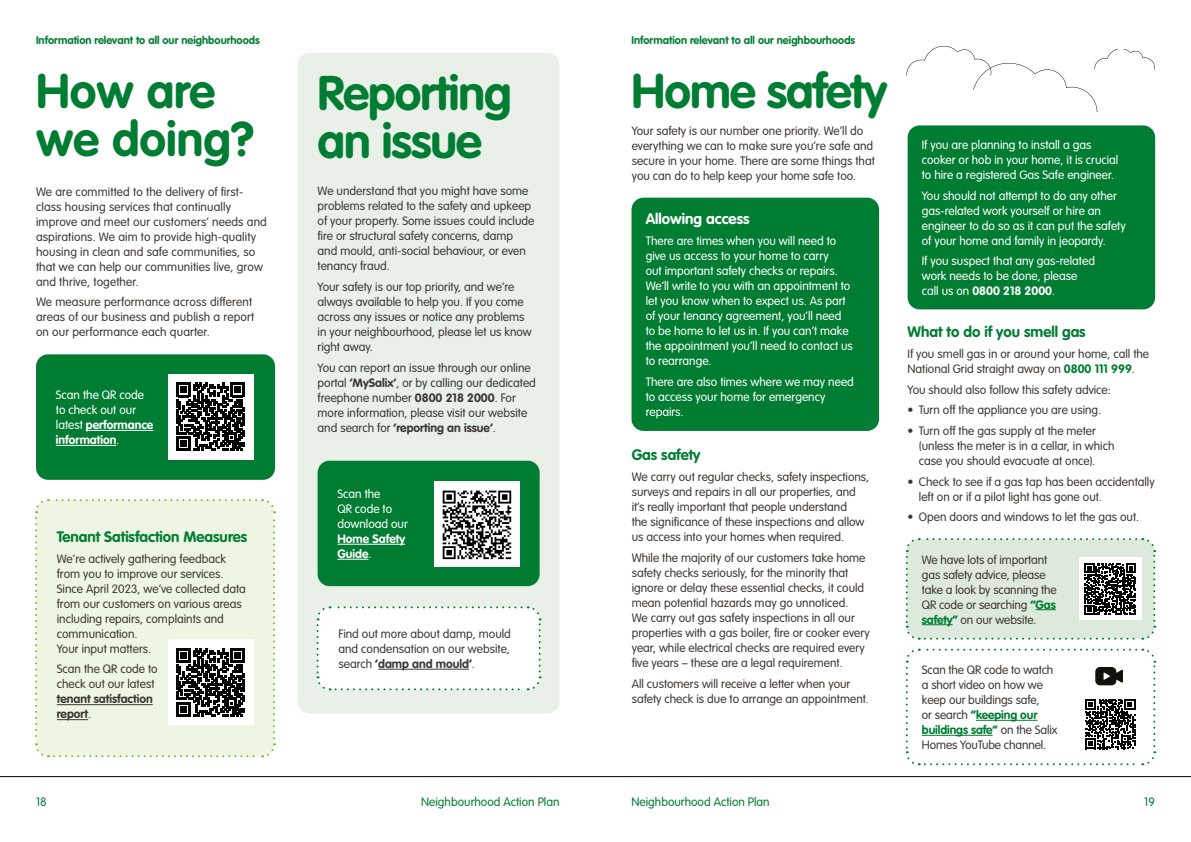
<style>
.page{position:relative;width:1191px;height:842px;background:#fff}
.page>*{position:absolute;margin:0;border:0;box-sizing:border-box;transform-origin:0 0}
.t1{font:700 48px/48px "VAG Rounded Std";letter-spacing:-.02em;color:#007d32}
.t2{font:700 48px/48px "VAG Rounded Std";color:#007d32}
.t3{font:700 15px "VAG Rounded Std";color:#007d32}
.t4{font:700 15px "VAG Rounded Std";color:#fff}
.t5{font:300 12px/15px "VAG Rounded Std";color:#3c3835}
.t6{font:300 12px/15px "VAG Rounded Std";color:#fff}
.t7{font:300 12px "VAG Rounded Std";color:#007d32}
.t8{font:700 12px/15px "VAG Rounded Std";color:#3c3835}
.t9{font:700 12px/15px "VAG Rounded Std";color:#fff}
.t10{font:700 11px "VAG Rounded Std";color:#007d32}
.s1{font-weight:700}
.s2{font-weight:300}
.s3{font-weight:700;color:#007d32}
</style>
<div class="page">
<hr style="left:0;top:776px;width:1191px;height:1px;background:#000">
<div style="left:298px;top:53px;width:261px;height:660px;background:#e8f0e8;border-radius:12px"></div>
<div style="left:36px;top:354px;width:239px;height:126px;background:#007d32;border-radius:12px"></div>
<hr style="left:86px;top:430px;width:67px;height:1px;background:#fff">
<hr style="left:56px;top:445px;width:60px;height:1px;background:#fff">
<div style="left:317px;top:461px;width:222px;height:125px;background:#007d32;border-radius:12px"></div>
<hr style="left:337px;top:544px;width:68px;height:1px;background:#fff">
<hr style="left:337px;top:559px;width:31px;height:1px;background:#fff">
<svg style="left:316px;top:606px;width:225px;height:85px;background:#f9fbf9"></svg>
<div style="left:168px;top:374px;width:85px;height:85px;background:#fff"></div>
<svg style="left:176px;top:382px;width:69px;height:69px"></svg>
<div style="left:435px;top:482px;width:85px;height:85px;background:#fff"></div>
<svg style="left:443px;top:491px;width:68px;height:68px"></svg>
<svg style="left:35px;top:499px;width:241px;height:259px;background:#e1e7d6"></svg>
<svg style="left:905px;top:648px;width:251px;height:118px"></svg>
<div style="left:631px;top:198px;width:248px;height:233px;background:#007d32;border-radius:12px"></div>
<div style="left:907px;top:125px;width:248px;height:184px;background:#007d32;border-radius:12px"></div>
<svg style="left:905px;top:538px;width:251px;height:102px;background:#cbd7cc"></svg>
<svg style="left:906px;top:46px;width:248px;height:66px"></svg>
<p class="t10" style="left:36px;top:34px;width:225px">Information relevant to all our neighbourhoods</p>
<h1 class="t2" style="left:36px;top:69px;width:220px">How are we doing?</h1>
<p class="t5" style="left:36px;top:184px;width:232px">We are committed to the delivery of first&shy;class housing services that continually improve and meet our customers’ needs and aspirations. We aim to provide high-quality housing in clean and safe communities, so that we can help our communities live, grow and thrive, together.</p>
<p class="t5" style="left:36px;top:295px;width:220px">We measure performance across different areas of our business and publish a report on our performance each quarter.</p>
<p class="t6" style="left:56px;top:388px;width:99px">Scan the QR code to check out our latest <span class="s1">performance information</span>.</p>
<p class="t3" style="left:57px;top:528px;width:192px">Tenant Satisfaction Measures</p>
<p class="t5" style="left:57px;top:551px;width:191px">We’re actively gathering feedback from you to improve our services.<br>Since April 2023, we’ve collected data from our customers on various areas including repairs, complaints and communication.<br>Your input matters.</p>
<p class="t5" style="left:57px;top:662px;width:102px">Scan the QR code to check out our latest</p>
<p class="t8" style="left:57px;top:692px;width:97px">tenant satisfaction report<span class="s2">.</span></p>
<h1 class="t1" style="left:317px;top:70px;width:196px">Reporting an issue</h1>
<p class="t5" style="left:317px;top:184px;width:218px">We understand that you might have some problems related to the safety and upkeep of your property. Some issues could include fire or structural safety concerns, damp and mould, anti-social behaviour, or even tenancy fraud.</p>
<p class="t5" style="left:317px;top:280px;width:216px">Your safety is our top priority, and we’re always available to help you. If you come across any issues or notice any problems in your neighbourhood, please let us know right away.</p>
<p class="t5" style="left:317px;top:360px;width:220px">You can report an issue through our online portal <span class="s1">‘MySalix’</span>, or by calling our dedicated freephone number <span class="s1">0800 218 2000</span>. For more information, please visit our website and search for <span class="s1">‘reporting an issue’</span>.</p>
<p class="t6" style="left:337px;top:487px;width:72px">Scan the<br>QR code to download our</p>
<p class="t9" style="left:337px;top:532px;width:69px">Home Safety<br>Guide<span class="s2">.</span></p>
<p class="t5" style="left:338px;top:627px;width:174px;text-align:justify">Find out more about damp, mould and condensation on our website, search <span class="s1">‘damp and mould’</span>.</p>
<p class="t10" style="left:631px;top:34px;width:225px">Information relevant to all our neighbourhoods</p>
<h1 class="t1" style="left:631px;top:69px;width:257px">Home safety</h1>
<p class="t5" style="left:631px;top:123px;width:245px">Your safety is our number one priority. We’ll do everything we can to make sure you’re safe and secure in your home. There are some things that you can do to help keep your home safe too.</p>
<p class="t4" style="left:645px;top:210px;width:105px">Allowing access</p>
<p class="t6" style="left:645px;top:234px;width:209px">There are times when you will need to give us access to your home to carry<br>out important safety checks or repairs.<br>We’ll write to you with an appointment to let you know when to expect us. As part of your tenancy agreement, you’ll need to be home to let us in. If you can’t make the appointment you’ll need to contact us to rearrange.</p>
<p class="t6" style="left:645px;top:374px;width:210px">There are also times where we may need to access your home for emergency repairs.</p>
<p class="t3" style="left:631px;top:446px;width:70px">Gas safety</p>
<p class="t5" style="left:631px;top:470px;width:239px">We carry out regular checks, safety inspections, surveys and repairs in all our properties, and it’s really important that people understand<br>the significance of these inspections and allow us access into your homes when required.</p>
<p class="t5" style="left:631px;top:550px;width:239px">While the majority of our customers take home safety checks seriously, for the minority that ignore or delay these essential checks, it could mean potential hazards may go unnoticed.<br>We carry out gas safety inspections in all our properties with a gas boiler, fire or cooker every year, while electrical checks are required every five years – these are a legal requirement.</p>
<p class="t5" style="left:631px;top:676px;width:239px">All customers will receive a letter when your safety check is due to arrange an appointment.</p>
<p class="t6" style="left:921px;top:138px;width:198px">If you are planning to install a gas cooker or hob in your home, it is crucial to hire a registered Gas Safe engineer.</p>
<p class="t6" style="left:921px;top:188px;width:205px">You should not attempt to do any other gas-related work yourself or hire an engineer to do so as it can put the safety of your home and family in jeopardy.</p>
<p class="t6" style="left:921px;top:254px;width:175px">If you suspect that any gas-related work needs to be done, please call us on <span class="s1">0800 218 2000</span>.</p>
<p class="t3" style="left:907px;top:323px;width:180px">What to do if you smell gas</p>
<p class="t5" style="left:907px;top:347px;width:243px">If you smell gas in or around your home, call the<br>National Grid straight away on <span class="s3">0800 111 999</span>.</p>
<p class="t5" style="left:907px;top:382px;width:205px">You should also follow this safety advice:</p>
<p class="t5" style="left:907px;top:403px;width:195px">• Turn off the appliance you are using.</p>
<p class="t5" style="left:919px;top:424px;width:197px;text-indent:-11px">• Turn off the gas supply at the meter (unless the meter is in a cellar, in which case you should evacuate at once).</p>
<p class="t5" style="left:919px;top:474px;width:237px;text-indent:-11px">• Check to see if a gas tap has been accidentally left on or if a pilot light has gone out.</p>
<p class="t5" style="left:907px;top:510px;width:233px">• Open doors and windows to let the gas out.</p>
<p class="t5" style="left:922px;top:552px;width:136px">We have lots of important gas safety advice, please take a look by scanning the<br>QR code or searching <span class="s3">“Gas safety”</span> on our website.</p>
<p class="t5" style="left:922px;top:663px;width:137px">Scan the QR code to watch a short video on how we keep our buildings safe,<br>or search <span class="s3">“keeping our buildings safe”</span> on the Salix<br>Homes YouTube channel.</p>
<p class="t7" style="left:36px;top:795px;width:12px">18</p>
<p class="t7" style="left:421px;top:795px;width:140px">Neighbourhood Action Plan</p>
<p class="t7" style="left:631px;top:795px;width:140px">Neighbourhood Action Plan</p>
<p class="t7" style="left:1144px;top:795px;width:12px">19</p>
</div>
